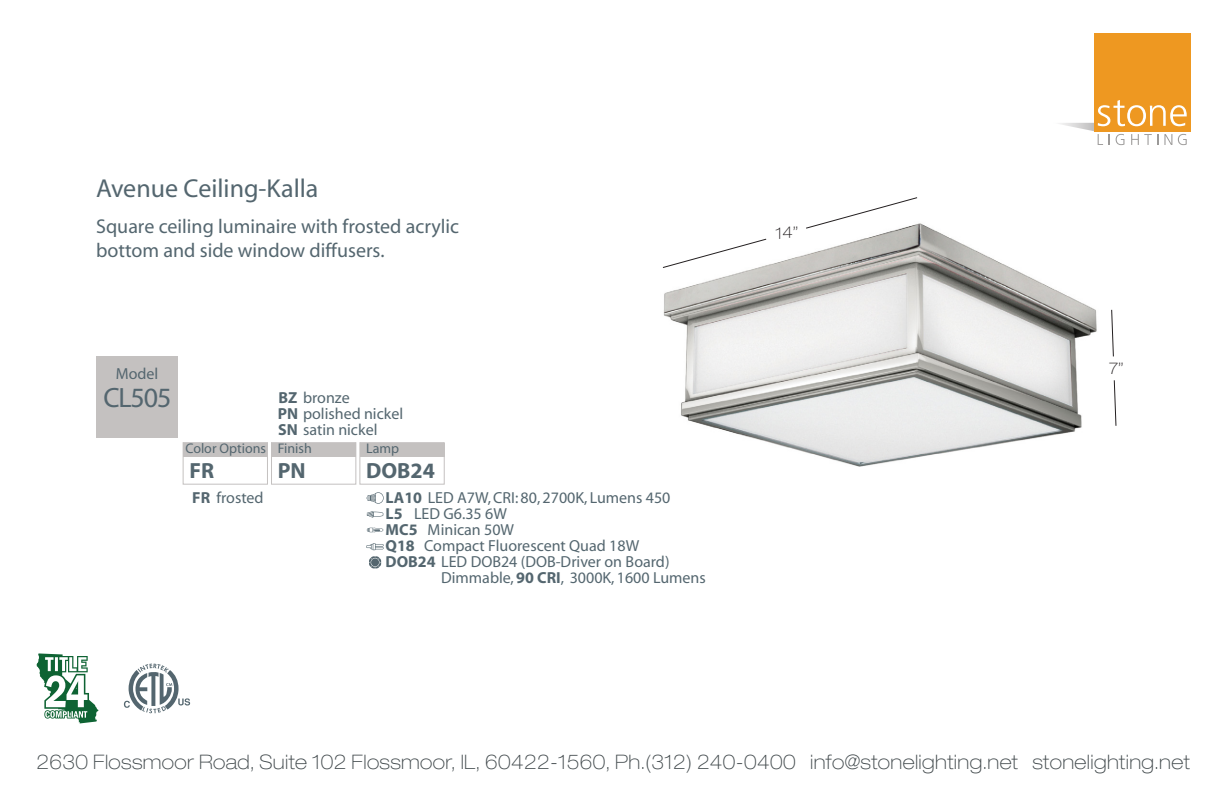
<style>
.page{position:relative;width:1224px;height:794px;background:#fff}
.page>*{position:absolute;margin:0;border:0;box-sizing:border-box;transform-origin:0 0}
.t1{font:28px "Myriad";letter-spacing:-.04em;color:#54666f}
.t2{font:26px "Myriad";color:#54666f}
.t3{font:700 22px "Myriad";color:#54666f}
.t4{font:100 expanded 20px "Helvetica Neue LT Std";letter-spacing:.02em;color:#3f474a}
.t5{font:20px/24px "Myriad";color:#54666f}
.t6{font:16px/16px "Myriad";color:#54666f}
.t7{font:100 expanded 16px "Helvetica Neue LT Std";color:#231f20}
.t8{font:14px "Myriad";color:#54666f}
.s1{font-weight:700}
</style>
<div class="page">
<div style="left:1095px;top:33px;width:96px;height:98px;background:#ee9821"></div>
<svg style="left:1059px;top:100px;width:132px;height:45px"></svg>
<img style="left:663px;top:223px;width:451px;height:244px">
<svg style="left:1111px;top:309px;width:3px;height:48px"></svg>
<svg style="left:1114px;top:380px;width:3px;height:46px"></svg>
<svg style="left:805px;top:197px;width:113px;height:32px"></svg>
<svg style="left:662px;top:238px;width:105px;height:30px"></svg>
<div style="left:183px;top:442px;width:85px;height:42px;border:1px solid #c4c1c0"></div>
<div style="left:183px;top:443px;width:84px;height:13px;background:#c4c1c0"></div>
<div style="left:271px;top:442px;width:85px;height:42px;border:1px solid #c4c1c0"></div>
<div style="left:272px;top:443px;width:84px;height:13px;background:#c4c1c0"></div>
<div style="left:359px;top:442px;width:86px;height:42px;border:1px solid #c4c1c0"></div>
<div style="left:360px;top:443px;width:84px;height:13px;background:#c4c1c0"></div>
<div style="left:96px;top:356px;width:82px;height:81px;background:#c4c1c0"></div>
<svg style="left:367px;top:511px;width:16px;height:7px"></svg>
<svg style="left:367px;top:527px;width:16px;height:5px"></svg>
<svg style="left:366px;top:543px;width:18px;height:7px"></svg>
<svg style="left:369px;top:556px;width:12px;height:12px"></svg>
<div style="left:371px;top:558px;width:8px;height:8px;background:#54666f;border-radius:50%"></div>
<svg style="left:366px;top:492px;width:18px;height:12px"></svg>
<svg style="left:124px;top:663px;width:66px;height:50px"></svg>
<svg style="left:37px;top:653px;width:62px;height:70px"></svg>
<svg style="left:776px;top:227px;width:21px;height:11px"></svg>
<h2 class="t2" style="left:96px;top:175px;width:224px">Avenue Ceiling-Kalla</h2>
<p class="t5" style="left:96px;top:215px;width:365px">Square ceiling luminaire with frosted acrylic bottom and side window diffusers.</p>
<p class="t6" style="left:116px;top:366px;width:44px">Model</p>
<h1 class="t1" style="left:103px;top:383px;width:70px">CL505</h1>
<p class="t8" style="left:185px;top:442px;width:82px">Color Options</p>
<h3 class="t3" style="left:189px;top:459px;width:26px">FR</h3>
<p class="t6" style="left:192px;top:490px;width:73px"><span class="s1">FR</span> frosted</p>
<p class="t6" style="left:278px;top:390px;width:127px"><span class="s1">BZ</span> bronze<br><span class="s1">PN</span> polished nickel<br><span class="s1">SN</span> satin nickel</p>
<p class="t8" style="left:366px;top:442px;width:34px">Lamp</p>
<h3 class="t3" style="left:366px;top:459px;width:70px">DOB24</h3>
<p class="t6" style="left:386px;top:490px;width:286px"><span class="s1">LA10</span> LED A7W, CRI: 80, 2700K, Lumens 450<br><span class="s1">L5<br>MC5<br>Q18<br>DOB24</span> LED DOB24 (DOB-Driver on Board)</p>
<p class="t8" style="left:278px;top:442px;width:36px">Finish</p>
<h3 class="t3" style="left:278px;top:459px;width:29px">PN</h3>
<p class="t6" style="left:424px;top:506px;width:216px;text-indent:-10px">LED G6.35 6W<br>Minican 50W<br>Compact Fluorescent Quad 18W</p>
<p class="t6" style="left:441px;top:570px;width:266px">Dimmable, <span class="s1">90 CRI</span>, 3000K, 1600 Lumens</p>
<p class="t7" style="left:1109px;top:359px;width:17px">7”</p>
<p class="t4" style="left:37px;top:749px;width:1155px">2630 Flossmoor Road, Suite 102 Flossmoor, IL, 60422-1560, Ph.(312) 240-0400 info@stonelighting.net stonelighting.net</p>
</div>
